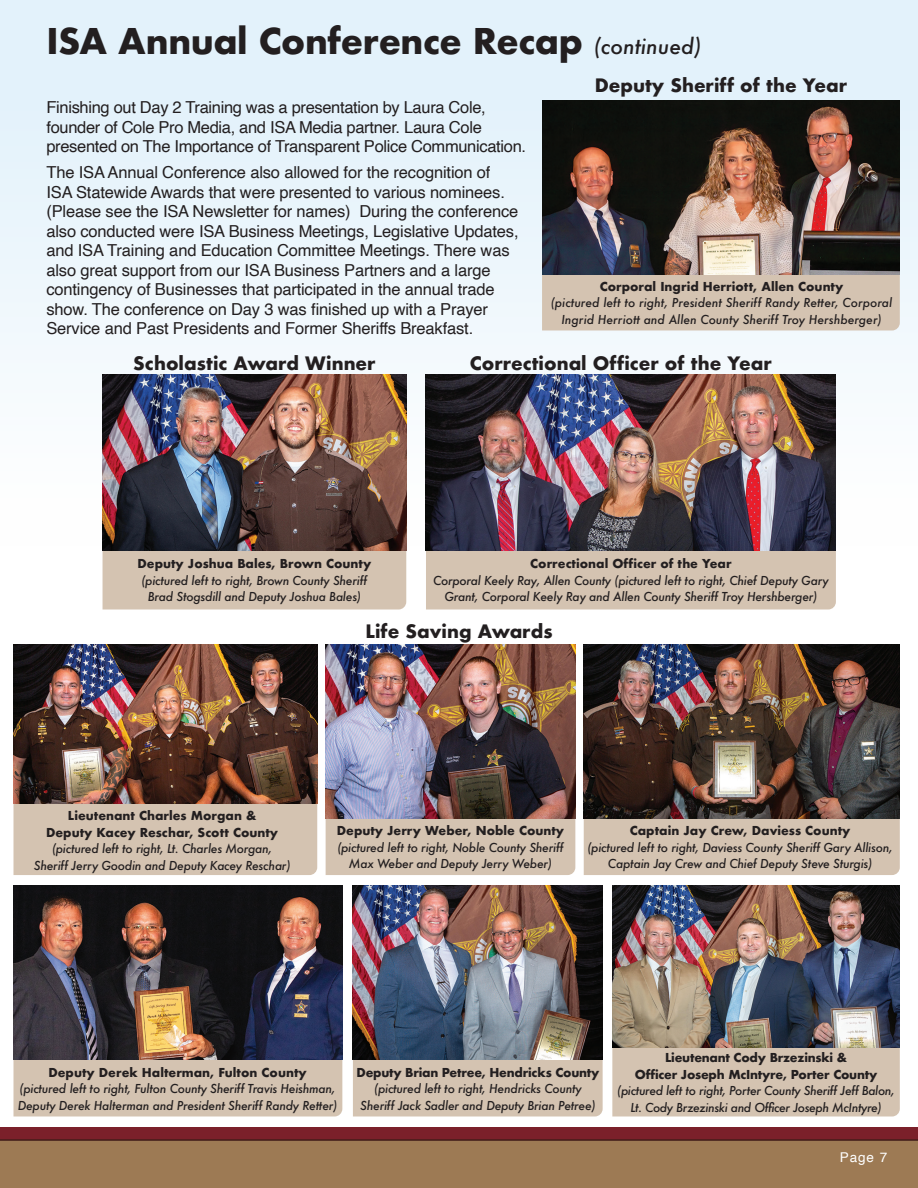
<style>
.page{position:relative;width:918px;height:1188px;background:#fff}
.page>*{position:absolute;margin:0;border:0;box-sizing:border-box;transform-origin:0 0}
.t1{font:700 34.5px "Futura";letter-spacing:-.01em;color:#231f20}
.t2{font:700 18px "Futura";color:#231f20}
.t3{font:16.5px/19.5px "Helvetica";letter-spacing:-.01em;color:#231f20}
.t4{font:13.5px "Helvetica";color:#fff}
.t5{font:italic 500 12px/16.5px "Futura";letter-spacing:-.02em;color:#231f20;text-align:center}
.t6{font:italic 500 12px/16.5px "Futura";color:#231f20;text-align:center}
.s1{font-weight:500;font-style:italic;font-size:21px}
.s2{font-weight:700;font-style:normal}
</style>
<div class="page">
<div style="left:0;top:1127px;width:918px;height:13px;background:#7b202a"></div>
<div style="left:0;top:1141px;width:918px;height:47px;background:#9d7a54"></div>
<hr style="left:0;top:1139px;width:918px;height:2px;background:#421c19">
<div style="left:0;top:0;width:918px;height:546px;background:#e3f2fb"></div>
<div style="left:584px;top:818px;width:316px;height:57px;background:#d4c3b1"></div>
<div style="left:326px;top:818px;width:249px;height:57px;background:#d4c3b1"></div>
<div style="left:542px;top:275px;width:358px;height:55px;background:#d4c3b1"></div>
<div style="left:14px;top:803px;width:303px;height:72px;background:#d4c3b1"></div>
<div style="left:103px;top:550px;width:303px;height:60px;background:#d4c3b1"></div>
<div style="left:426px;top:550px;width:410px;height:60px;background:#d4c3b1"></div>
<div style="left:353px;top:1060px;width:250px;height:56px;background:#d4c3b1"></div>
<div style="left:612px;top:1047px;width:288px;height:69px;background:#d4c3b1"></div>
<div style="left:14px;top:1060px;width:328px;height:56px;background:#d4c3b1"></div>
<img style="left:584px;top:644px;width:316px;height:174px">
<img style="left:612px;top:886px;width:288px;height:161px">
<img style="left:14px;top:644px;width:303px;height:159px">
<img style="left:103px;top:375px;width:303px;height:175px">
<img style="left:326px;top:644px;width:249px;height:174px">
<img style="left:353px;top:886px;width:250px;height:174px">
<img style="left:14px;top:886px;width:328px;height:174px">
<img style="left:426px;top:375px;width:410px;height:175px">
<img style="left:542px;top:101px;width:358px;height:174px">
<p class="t1" style="left:46px;top:16px;width:656px">ISA Annual Conference Recap <span class="s1">(continued)</span></p>
<p class="t3" style="left:46px;top:98px;width:481px">Finishing out Day 2 Training was a presentation by Laura Cole, founder of Cole Pro Media, and ISA Media partner. Laura Cole presented on The Importance of Transparent Police Communication.</p>
<p class="t3" style="left:46px;top:163px;width:474px">The ISA Annual Conference also allowed for the recognition of ISA Statewide Awards that were presented to various nominees. (Please see the ISA Newsletter for names) During the conference also conducted were ISA Business Meetings, Legislative Updates, and ISA Training and Education Committee Meetings. There was also great support from our ISA Business Partners and a large contingency of Businesses that participated in the annual trade show. The conference on Day 3 was finished up with a Prayer Service and Past Presidents and Former Sheriffs Breakfast.</p>
<p class="t2" style="left:595px;top:72px;width:254px">Deputy Sheriff of the Year</p>
<p class="t6" style="left:551px;top:278px;width:343px"><span class="s2">Corporal Ingrid Herriott, Allen County<br></span>(pictured left to right, President Sheriff Randy Retter, Corporal<br>Ingrid Herriott and Allen County Sheriff Troy Hershberger)</p>
<p class="t2" style="left:133px;top:350px;width:244px">Scholastic Award Winner</p>
<p class="t2" style="left:470px;top:350px;width:303px">Correctional Officer of the Year</p>
<p class="t5" style="left:138px;top:555px;width:235px"><span class="s2">Deputy Joshua Bales, Brown County </span>(pictured left to right, Brown County Sheriff<br>Brad Stogsdill and Deputy Joshua Bales)</p>
<p class="t5" style="left:433px;top:555px;width:397px"><span class="s2">Correctional Officer of the Year<br></span>Corporal Keely Ray, Allen County (pictured left to right, Chief Deputy Gary<br>Grant, Corporal Keely Ray and Allen County Sheriff Troy Hershberger)</p>
<p class="t2" style="left:365px;top:618px;width:189px">Life Saving Awards</p>
<p class="t5" style="left:34px;top:807px;width:258px"><span class="s2">Lieutenant Charles Morgan &amp;<br>Deputy Kacey Reschar, Scott County </span>(pictured left to right, Lt. Charles Morgan, Sheriff Jerry Goodin and Deputy Kacey Reschar)</p>
<p class="t5" style="left:337px;top:822px;width:229px"><span class="s2">Deputy Jerry Weber, Noble County </span>(pictured left to right, Noble County Sheriff<br>Max Weber and Deputy Jerry Weber)</p>
<p class="t5" style="left:587px;top:822px;width:307px"><span class="s2">Captain Jay Crew, Daviess County<br></span>(pictured left to right, Daviess County Sheriff Gary Allison,<br>Captain Jay Crew and Chief Deputy Steve Sturgis)</p>
<p class="t5" style="left:18px;top:1064px;width:321px"><span class="s2">Deputy Derek Halterman, Fulton County<br></span>(pictured left to right, Fulton County Sheriff Travis Heishman,<br>Deputy Derek Halterman and President Sheriff Randy Retter)</p>
<p class="t5" style="left:357px;top:1064px;width:244px"><span class="s2">Deputy Brian Petree, Hendricks County </span>(pictured left to right, Hendricks County<br>Sheriff Jack Sadler and Deputy Brian Petree)</p>
<p class="t5" style="left:617px;top:1049px;width:279px"><span class="s2">Lieutenant Cody Brzezinski &amp;<br>Officer Joseph McIntyre, Porter County </span>(pictured left to right, Porter County Sheriff Jeff Balon, Lt. Cody Brzezinski and Officer Joseph McIntyre)</p>
<p class="t4" style="left:840px;top:1147px;width:49px">Page 7</p>
</div>
